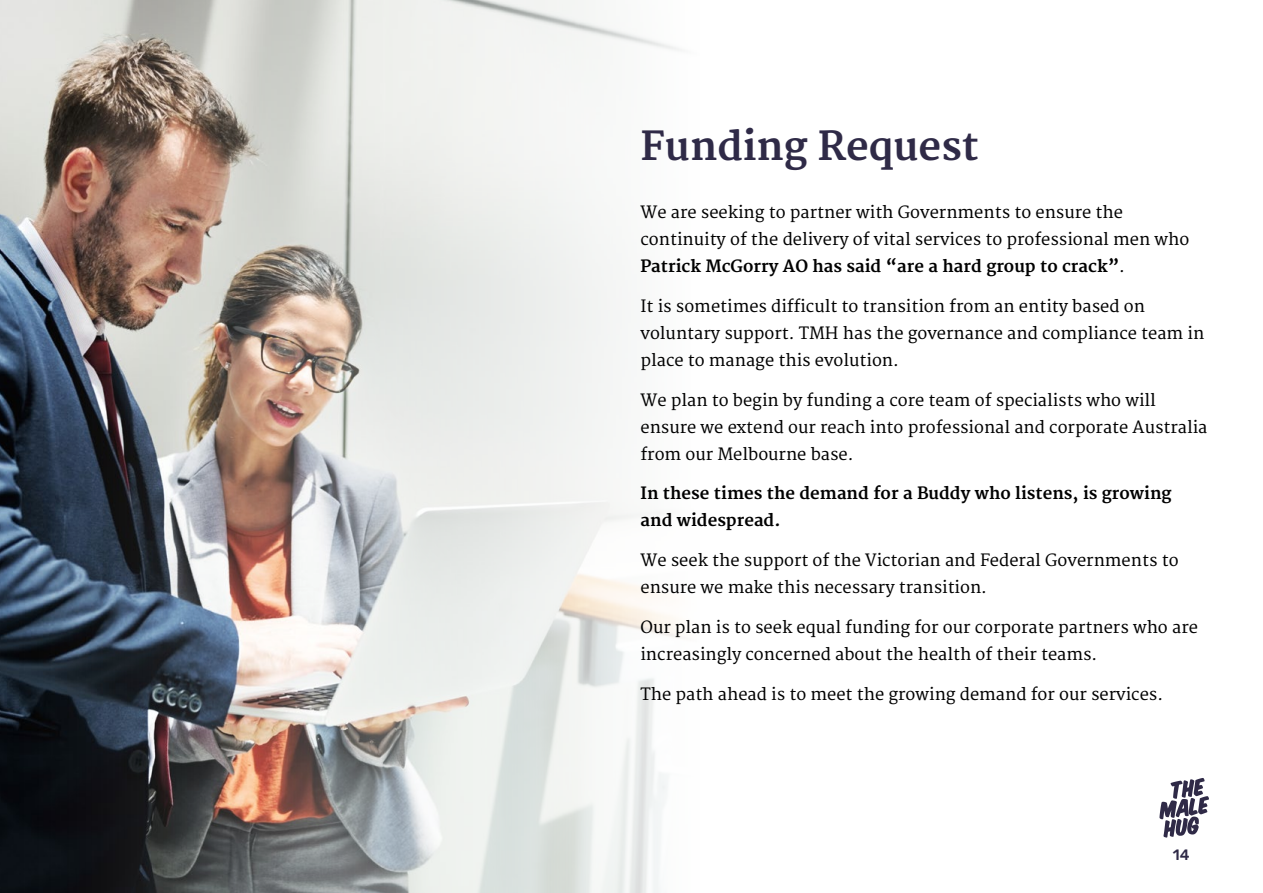
<style>
.page{position:relative;width:1263px;height:893px;background:#fff}
.page>*{position:absolute;margin:0;border:0;box-sizing:border-box;transform-origin:0 0}
.t1{font:700 39px "Merriweather";color:#2f2a47}
.t2{font:16.5px/27px "Merriweather";color:#000}
.t3{font:700 16.5px/27px "Merriweather";color:#000}
.t4{font:500 15px "Rubik";color:#2f2a47}
.s1{font-weight:700}
</style>
<div class="page">
<svg style="left:1159px;top:778px;width:50px;height:59px"></svg>
<img style="left:0;top:0;width:682px;height:893px">
<h1 class="t1" style="left:640px;top:123px;width:340px">Funding Request</h1>
<p class="t2" style="left:640px;top:199px;width:550px">We are seeking to partner with Governments to ensure the continuity of the delivery of vital services to professional men who<br><span class="s1">Patrick McGorry AO has said “are a hard group to crack”</span>.</p>
<p class="t2" style="left:640px;top:293px;width:565px">It is sometimes difficult to transition from an entity based on voluntary support. TMH has the governance and compliance team in place to manage this evolution.</p>
<p class="t2" style="left:640px;top:387px;width:568px">We plan to begin by funding a core team of specialists who will ensure we extend our reach into professional and corporate Australia from our Melbourne base.</p>
<p class="t3" style="left:640px;top:481px;width:533px">In these times the demand for a Buddy who listens, is growing and widespread.</p>
<p class="t2" style="left:640px;top:547px;width:540px">We seek the support of the Victorian and Federal Governments to ensure we make this necessary transition.</p>
<p class="t2" style="left:640px;top:614px;width:559px">Our plan is to seek equal funding for our corporate partners who are increasingly concerned about the health of their teams.</p>
<p class="t2" style="left:640px;top:681px;width:524px">The path ahead is to meet the growing demand for our services.</p>
<p class="t4" style="left:1173px;top:846px;width:18px">14</p>
</div>
